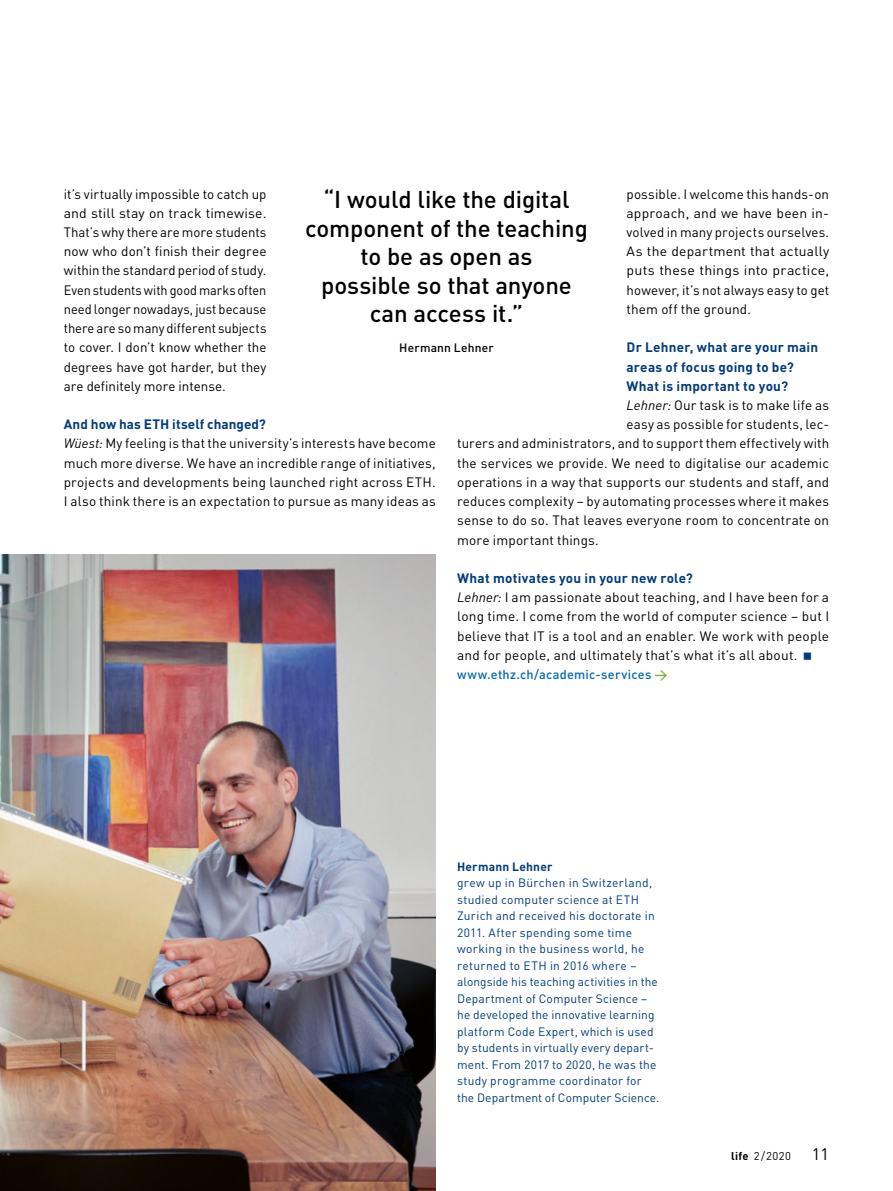
<style>
.page{position:relative;width:893px;height:1191px;background:#fff}
.page>*{position:absolute;margin:0;border:0;box-sizing:border-box;transform-origin:0 0}
.t1{font:500 24px/28.5px "DIN Pro";letter-spacing:-.005em;color:#000;text-align:center}
.t2{font:16.5px "DIN Pro";color:#000}
.t3{font:13.5px/19.2px "DIN Pro";letter-spacing:.01em;color:#000;text-align:justify}
.t4{font:700 13.5px "DIN Pro";letter-spacing:.02em;color:#003c7c}
.t5{font:500 12.75px "DIN Pro";letter-spacing:.02em;color:#0068b3}
.t6{font:12px/16.5px "DIN Pro";letter-spacing:.02em;color:#003c7c}
.t7{font:700 12px "DIN Pro";letter-spacing:.015em;color:#003c7c}
.t8{font:500 12px "DIN Pro";letter-spacing:.015em;color:#000}
.t9{font:11.25px "DIN Pro";color:#000}
.s1{font-weight:700;color:#003c7c}
.s2{font-style:italic}
.s3{color:#6cb41e}
.s4{font-weight:700}
</style>
<div class="page">
<img style="left:0;top:554px;width:436px;height:637px">
<p class="t3" style="left:64px;top:183px;width:204px">it’s virtually impossible to catch up and still stay on track timewise.<br>That’s why there are more students now who don’t finish their degree within the standard period of study.<br>Even students with good marks often need longer nowadays, just because there are so many different subjects to cover. I don’t know whether the degrees have got harder, but they are definitely more intense.</p>
<p class="t3" style="left:64px;top:414px;width:374px;text-align:left"><span class="s1">And how has ETH itself changed?<br></span><span class="s2">Wüest:</span> My feeling is that the university’s interests have become much more diverse. We have an incredible range of initiatives, projects and developments being launched right across ETH.<br>I also think there is an expectation to pursue as many ideas as</p>
<p class="t3" style="left:626px;top:183px;width:204px">possible. I welcome this hands-on approach, and we have been in&shy;volved in many projects ourselves.<br>As the department that actually puts these things into practice, however, it’s not always easy to get them off the ground.</p>
<p class="t4" style="left:626px;top:337px;width:193px">Dr Lehner, what are your main</p>
<p class="t4" style="left:626px;top:356px;width:169px">areas of focus going to be?</p>
<p class="t4" style="left:626px;top:375px;width:163px">What is important to you?</p>
<p class="t3" style="left:626px;top:394px;width:204px"><span class="s2">Lehner:</span> Our task is to make life as</p>
<p class="t3" style="left:626px;top:414px;width:204px">easy as possible for students, lec-</p>
<p class="t3" style="left:457px;top:433px;width:374px">turers and administrators, and to support them effectively with</p>
<p class="t3" style="left:457px;top:452px;width:373px">the services we provide. We need to digitalise our academic</p>
<p class="t3" style="left:457px;top:471px;width:374px">operations in a way that supports our students and staff, and</p>
<p class="t3" style="left:457px;top:491px;width:374px">reduces complexity – by automating processes where it makes</p>
<p class="t3" style="left:457px;top:510px;width:374px">sense to do so. That leaves everyone room to concentrate on</p>
<p class="t3" style="left:457px;top:529px;width:143px">more important things.</p>
<p class="t3" style="left:457px;top:567px;width:374px;text-align:left"><span class="s1">What motivates you in your new role?<br></span><span class="s2">Lehner:</span> I am passionate about teaching, and I have been for a long time. I come from the world of computer science – but I believe that IT is a tool and an enabler. We work with people and for people, and ultimately that’s what it’s all about.</p>
<p class="t5" style="left:457px;top:664px;width:212px">www.ethz.ch/academic-services <span class="s3">→</span></p>
<h1 class="t1" style="left:305px;top:184px;width:284px">“I would like the digital component of the teaching to be as open as<br>possible so that anyone can access it.”</h1>
<p class="t8" style="left:399px;top:339px;width:96px">Hermann Lehner</p>
<p class="t7" style="left:457px;top:857px;width:97px">Hermann Lehner</p>
<p class="t6" style="left:457px;top:874px;width:204px">grew up in Bürchen in Switzerland, studied computer science at ETH Zurich and received his doctorate in 2011. After spending some time working in the business world, he returned to ETH in 2016 where – alongside his teaching activities in the Department of Computer Science – he developed the innovative learning platform Code Expert, which is used by students in virtually every depart&shy;ment. From 2017 to 2020, he was the study programme coordinator for the Department of Computer Science.</p>
<p class="t9" style="left:731px;top:1147px;width:61px"><span class="s4">life</span> 2/2020</p>
<p class="t2" style="left:812px;top:1141px;width:19px">11</p>
</div>
